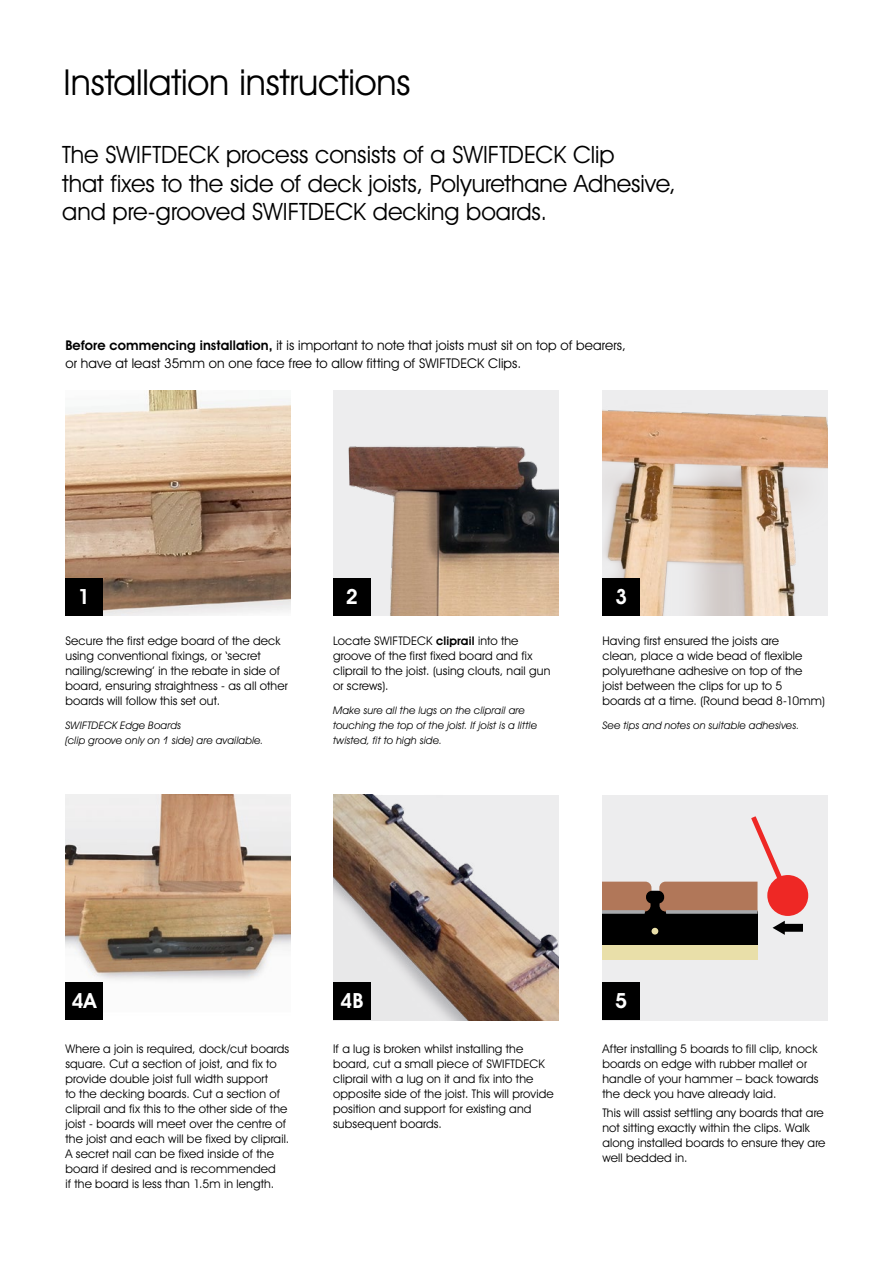
<style>
.page{position:relative;width:893px;height:1263px;background:#fff}
.page>*{position:absolute;margin:0;border:0;box-sizing:border-box;transform-origin:0 0}
.t1{font:36px "Avant Garde IT Cby BT";letter-spacing:-.005em;color:#000}
.t2{font:24px/28.5px "Avant Garde IT Cby BT";color:#000}
.t3{font:600 21px "Avant Garde IT Cby BT";color:#fff}
.t4{font:13.5px/18px "Avant Garde IT Cby BT";letter-spacing:.01em;color:#000}
.t5{font:12px/15px "Avant Garde IT Cby BT";letter-spacing:.015em;color:#000}
.t6{font:italic 10.5px/15px "Avant Garde IT Cby BT";letter-spacing:.015em;color:#000}
.s1{font-weight:600}
</style>
<div class="page">
<img style="left:65px;top:390px;width:226px;height:225px">
<img style="left:65px;top:795px;width:226px;height:188px">
<img style="left:333px;top:390px;width:225px;height:225px">
<img style="left:333px;top:795px;width:225px;height:225px">
<img style="left:602px;top:390px;width:226px;height:225px">
<div style="left:602px;top:795px;width:226px;height:225px;background:#ededee"></div>
<div style="left:602px;top:912px;width:155px;height:47px;background:#e9dfa9"></div>
<div style="left:602px;top:912px;width:155px;height:33px;background:#000"></div>
<svg style="left:602px;top:816px;width:206px;height:119px"></svg>
<div style="left:65px;top:578px;width:38px;height:37px;background:#000"></div>
<div style="left:65px;top:983px;width:38px;height:37px;background:#000"></div>
<div style="left:333px;top:578px;width:38px;height:37px;background:#000"></div>
<div style="left:333px;top:983px;width:38px;height:37px;background:#000"></div>
<div style="left:602px;top:578px;width:38px;height:37px;background:#000"></div>
<div style="left:602px;top:983px;width:38px;height:37px;background:#000"></div>
<h1 class="t1" style="left:63px;top:61px;width:349px">Installation instructions</h1>
<h2 class="t2" style="left:62px;top:140px;width:615px">The SWIFTDECK process consists of a SWIFTDECK Clip<br>that fixes to the side of deck joists, Polyurethane Adhesive, and pre-grooved SWIFTDECK decking boards.</h2>
<p class="t4" style="left:65px;top:336px;width:562px"><span class="s1">Before commencing installation,</span> it is important to note that joists must sit on top of bearers, or have at least 35mm on one face free to allow fitting of SWIFTDECK Clips.</p>
<h3 class="t3" style="left:78px;top:584px;width:14px">1</h3>
<p class="t5" style="left:65px;top:633px;width:224px">Secure the first edge board of the deck using conventional fixings, or ‘secret nailing/screwing’ in the rebate in side of board, ensuring straightness - as all other boards will follow this set out.</p>
<p class="t6" style="left:65px;top:717px;width:200px">SWIFTDECK Edge Boards<br>(clip groove only on 1 side) are available.</p>
<h3 class="t3" style="left:346px;top:584px;width:14px">2</h3>
<p class="t5" style="left:333px;top:633px;width:219px">Locate SWIFTDECK <span class="s1">cliprail</span> into the groove of the first fixed board and fix cliprail to the joist. (using clouts, nail gun or screws).</p>
<p class="t6" style="left:333px;top:702px;width:206px">Make sure all the lugs on the cliprail are touching the top of the joist. If joist is a little twisted, fit to high side.</p>
<h3 class="t3" style="left:615px;top:584px;width:14px">3</h3>
<p class="t5" style="left:602px;top:633px;width:224px">Having first ensured the joists are<br>clean, place a wide bead of flexible polyurethane adhesive on top of the joist between the clips for up to 5<br>boards at a time. (Round bead 8-10mm)</p>
<p class="t6" style="left:602px;top:717px;width:198px">See tips and notes on suitable adhesives.</p>
<h3 class="t3" style="left:72px;top:988px;width:26px">4A</h3>
<p class="t5" style="left:65px;top:1041px;width:225px">Where a join is required, dock/cut boards square. Cut a section of joist, and fix to provide double joist full width support<br>to the decking boards. Cut a section of cliprail and fix this to the other side of the joist - boards will meet over the centre of the joist and each will be fixed by cliprail.<br>A secret nail can be fixed inside of the board if desired and is recommended<br>if the board is less than 1.5m in length.</p>
<h3 class="t3" style="left:340px;top:988px;width:24px">4B</h3>
<p class="t5" style="left:333px;top:1041px;width:222px">If a lug is broken whilst installing the board, cut a small piece of SWIFTDECK cliprail with a lug on it and fix into the opposite side of the joist. This will provide position and support for existing and subsequent boards.</p>
<h3 class="t3" style="left:615px;top:988px;width:14px">5</h3>
<p class="t5" style="left:602px;top:1041px;width:218px">After installing 5 boards to fill clip, knock boards on edge with rubber mallet or handle of your hammer – back towards the deck you have already laid.</p>
<p class="t5" style="left:602px;top:1105px;width:225px">This will assist settling any boards that are not sitting exactly within the clips. Walk along installed boards to ensure they are well bedded in.</p>
</div>
